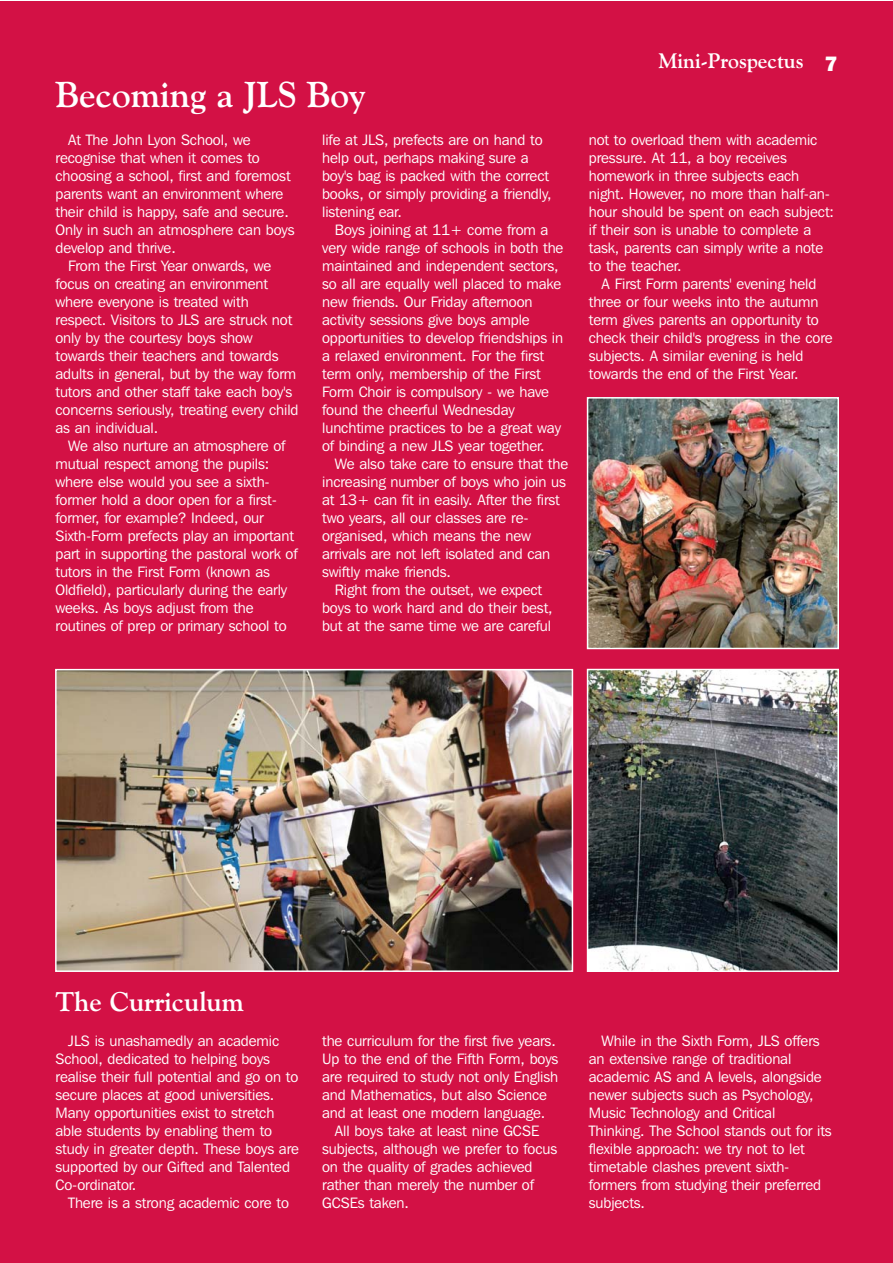
<style>
.page{position:relative;width:893px;height:1263px;background:#fff}
.page>*{position:absolute;margin:0;border:0;box-sizing:border-box;transform-origin:0 0}
.t1{font:700 36px "Goudy Old Style BT";color:#fff}
.t2{font:700 27px "Goudy Old Style BT";color:#fff}
.t3{font:700 21px "Goudy Old Style BT";color:#fff}
.t4{font:800 21px "Franklin Gothic";color:#fff}
.t5{font:15px/18px "Franklin Gothic IT Cby BT";letter-spacing:-.005em;color:#fff}
</style>
<div class="page">
<div style="left:0;top:1px;width:893px;height:1262px;background:#d31145"></div>
<img style="left:58px;top:672px;width:512px;height:297px">
<div style="left:55px;top:669px;width:518px;height:303px;border:2px solid #fff"></div>
<img style="left:590px;top:672px;width:246px;height:297px">
<div style="left:587px;top:669px;width:252px;height:303px;border:2px solid #fff"></div>
<img style="left:590px;top:400px;width:246px;height:246px">
<div style="left:587px;top:397px;width:252px;height:252px;border:2px solid #fff"></div>
<h1 class="t1" style="left:56px;top:81px;width:312px">Becoming a JLS Boy</h1>
<p class="t5" style="left:68px;top:132px;width:184px">At The John Lyon School, we</p>
<p class="t5" style="left:55px;top:150px;width:206px">recognise that when it comes to</p>
<p class="t5" style="left:55px;top:168px;width:237px">choosing a school, first and foremost</p>
<p class="t5" style="left:55px;top:186px;width:229px">parents want an environment where</p>
<p class="t5" style="left:55px;top:204px;width:235px">their child is happy, safe and secure.</p>
<p class="t5" style="left:55px;top:222px;width:241px">Only in such an atmosphere can boys</p>
<p class="t5" style="left:55px;top:240px;width:122px">develop and thrive.</p>
<p class="t5" style="left:68px;top:258px;width:205px">From the First Year onwards, we</p>
<p class="t5" style="left:55px;top:276px;width:214px">focus on creating an environment</p>
<p class="t5" style="left:55px;top:294px;width:195px">where everyone is treated with</p>
<p class="t5" style="left:55px;top:312px;width:238px">respect. Visitors to JLS are struck not</p>
<p class="t5" style="left:55px;top:330px;width:199px">only by the courtesy boys show</p>
<p class="t5" style="left:55px;top:348px;width:225px">towards their teachers and towards</p>
<p class="t5" style="left:55px;top:366px;width:242px">adults in general, but by the way form</p>
<p class="t5" style="left:55px;top:384px;width:238px">tutors and other staff take each boy's</p>
<p class="t5" style="left:55px;top:402px;width:245px">concerns seriously, treating every child</p>
<p class="t5" style="left:55px;top:420px;width:104px">as an individual.</p>
<p class="t5" style="left:68px;top:438px;width:219px">We also nurture an atmosphere of</p>
<p class="t5" style="left:55px;top:456px;width:215px">mutual respect among the pupils:</p>
<p class="t5" style="left:55px;top:474px;width:216px">where else would you see a sixth-</p>
<p class="t5" style="left:55px;top:492px;width:223px">former hold a door open for a first-</p>
<p class="t5" style="left:55px;top:510px;width:210px">former, for example? Indeed, our</p>
<p class="t5" style="left:55px;top:528px;width:240px">Sixth-Form prefects play an important</p>
<p class="t5" style="left:55px;top:546px;width:244px">part in supporting the pastoral work of</p>
<p class="t5" style="left:55px;top:564px;width:216px">tutors in the First Form (known as</p>
<p class="t5" style="left:55px;top:582px;width:233px">Oldfield), particularly during the early</p>
<p class="t5" style="left:55px;top:600px;width:200px">weeks. As boys adjust from the</p>
<p class="t5" style="left:55px;top:618px;width:233px">routines of prep or primary school to</p>
<p class="t5" style="left:322px;top:132px;width:231px">life at JLS, prefects are on hand to help out, perhaps making sure a boy's bag is packed with the correct books, or simply providing a friendly, listening ear.</p>
<p class="t5" style="left:322px;top:222px;width:243px;text-indent:13px">Boys joining at 11+ come from a very wide range of schools in both the maintained and independent sectors, so all are equally well placed to make new friends. Our Friday afternoon activity sessions give boys ample opportunities to develop friendships in a relaxed environment. For the first term only, membership of the First Form Choir is compulsory - we have found the cheerful Wednesday lunchtime practices to be a great way of binding a new JLS year together.</p>
<p class="t5" style="left:335px;top:456px;width:235px">We also take care to ensure that the</p>
<p class="t5" style="left:322px;top:474px;width:245px">increasing number of boys who join us</p>
<p class="t5" style="left:322px;top:492px;width:239px">at 13+ can fit in easily. After the first</p>
<p class="t5" style="left:322px;top:510px;width:208px">two years, all our classes are re-</p>
<p class="t5" style="left:322px;top:528px;width:210px">organised, which means the new</p>
<p class="t5" style="left:322px;top:546px;width:230px">arrivals are not left isolated and can</p>
<p class="t5" style="left:322px;top:564px;width:130px">swiftly make friends.</p>
<p class="t5" style="left:335px;top:582px;width:209px">Right from the outset, we expect</p>
<p class="t5" style="left:322px;top:600px;width:232px">boys to work hard and do their best,</p>
<p class="t5" style="left:322px;top:618px;width:231px">but at the same time we are careful</p>
<h3 class="t3" style="left:658px;top:53px;width:147px">Mini-Prospectus</h3>
<h3 class="t4" style="left:825px;top:57px;width:14px">7</h3>
<p class="t5" style="left:589px;top:132px;width:247px">not to overload them with academic pressure. At 11, a boy receives homework in three subjects each night. However, no more than half-an&shy;hour should be spent on each subject: if their son is unable to complete a task, parents can simply write a note to the teacher.</p>
<p class="t5" style="left:589px;top:276px;width:245px;text-indent:13px">A First Form parents' evening held three or four weeks into the autumn term gives parents an opportunity to check their child's progress in the core subjects. A similar evening is held towards the end of the First Year.</p>
<h2 class="t2" style="left:56px;top:992px;width:190px">The Curriculum</h2>
<p class="t5" style="left:55px;top:1033px;width:245px;text-indent:13px">JLS is unashamedly an academic School, dedicated to helping boys realise their full potential and go on to secure places at good universities.<br>Many opportunities exist to stretch able students by enabling them to study in greater depth. These boys are supported by our Gifted and Talented Co-ordinator.</p>
<p class="t5" style="left:68px;top:1195px;width:222px">There is a strong academic core to</p>
<p class="t5" style="left:322px;top:1033px;width:235px">the curriculum for the first five years.</p>
<p class="t5" style="left:322px;top:1051px;width:238px">Up to the end of the Fifth Form, boys</p>
<p class="t5" style="left:322px;top:1069px;width:238px">are required to study not only English</p>
<p class="t5" style="left:322px;top:1087px;width:226px">and Mathematics, but also Science</p>
<p class="t5" style="left:322px;top:1105px;width:225px">and at least one modern language.</p>
<p class="t5" style="left:335px;top:1123px;width:206px">All boys take at least nine GCSE</p>
<p class="t5" style="left:322px;top:1141px;width:237px">subjects, although we prefer to focus</p>
<p class="t5" style="left:322px;top:1159px;width:212px">on the quality of grades achieved</p>
<p class="t5" style="left:322px;top:1177px;width:213px">rather than merely the number of</p>
<p class="t5" style="left:322px;top:1195px;width:88px">GCSEs taken.</p>
<p class="t5" style="left:589px;top:1033px;width:244px;text-indent:13px">While in the Sixth Form, JLS offers an extensive range of traditional academic AS and A levels, alongside newer subjects such as Psychology,<br>Music Technology and Critical<br>Thinking. The School stands out for its flexible approach: we try not to let timetable clashes prevent sixth&shy;formers from studying their preferred subjects.</p>
</div>
